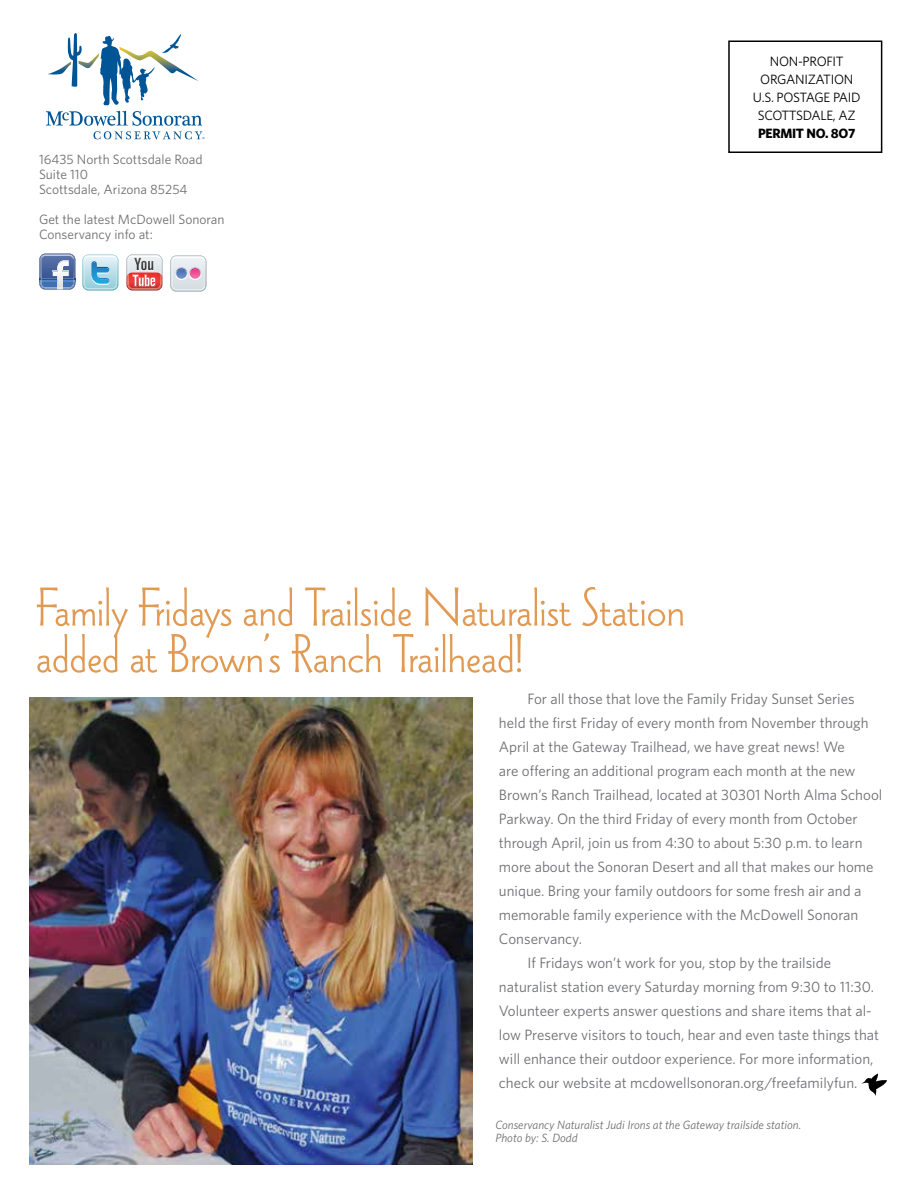
<style>
.page{position:relative;width:918px;height:1188px;background:#fff}
.page>*{position:absolute;margin:0;border:0;box-sizing:border-box;transform-origin:0 0}
.t1{font:57px/46.5px "Wade Sans Light Plain";color:#e09a53}
.t2{font:15px "Whitney";color:#6d6e71}
.t3{font:13.5px/15px "Whitney";color:#6d6e71}
.t4{font:13.5px "Whitney";letter-spacing:-.025em;color:#000}
.t5{font:700 13.5px "Whitney";letter-spacing:-.025em;color:#000}
.t6{font:italic 12px/13.5px "Whitney";color:#6d6e71}
</style>
<div class="page">
<div style="left:728px;top:40px;width:154px;height:113px;border:2px solid #000"></div>
<svg style="left:39px;top:254px;width:36px;height:36px"></svg>
<img style="left:40px;top:255px;width:34px;height:6px">
<svg style="left:82px;top:255px;width:36px;height:35px"></svg>
<svg style="left:170px;top:256px;width:36px;height:35px"></svg>
<svg style="left:126px;top:255px;width:36px;height:35px"></svg>
<svg style="left:46px;top:33px;width:158px;height:106px"></svg>
<svg style="left:861px;top:1074px;width:26px;height:22px"></svg>
<img style="left:30px;top:698px;width:442px;height:466px">
<p class="t3" style="left:39px;top:151px;width:165px">16435 N orth Scottsdale Road<br>Suite 110<br>Scottsdale, Arizona 85254</p>
<p class="t3" style="left:39px;top:211px;width:187px">Get the latest McDowell Sonoran<br>Conservancy info at:</p>
<p class="t4" style="left:770px;top:53px;width:10px">NON</p>
<p class="t4" style="left:798px;top:53px;width:19px">-PROFIT</p>
<p class="t4" style="left:760px;top:71px;width:64px">ORGANI ZATION</p>
<p class="t4" style="left:753px;top:89px;width:40px">U.S. POSTA</p>
<p class="t4" style="left:814px;top:89px;width:33px">GE PAID</p>
<p class="t4" style="left:758px;top:107px;width:2px">SCOTTSDALE</p>
<p class="t4" style="left:833px;top:107px;width:24px">, AZ</p>
<p class="t5" style="left:758px;top:125px;width:99px">PERMIT NO. 8O7</p>
<h1 class="t1" style="left:36px;top:583px;width:650px">Family Fridays and Trailside Naturalist Station added at Brown’s Ranch Trailhead!</h1>
<p class="t2" style="left:499px;top:689px;width:357px">For all those that love the Family Friday Sunset Series</p>
<p class="t2" style="left:499px;top:713px;width:371px">held the first Friday of every month from November through</p>
<p class="t2" style="left:499px;top:737px;width:348px">April at the Gateway Trailhead, we have great news! We</p>
<p class="t2" style="left:499px;top:761px;width:358px">are offering an additional program each month at the new</p>
<p class="t2" style="left:499px;top:785px;width:385px">Brown’s Ranch Trailhead, located at 30301 North Alma School</p>
<p class="t2" style="left:499px;top:809px;width:360px">Parkway. On the third Friday of every month from October</p>
<p class="t2" style="left:499px;top:833px;width:365px">through April, join us from 4:30 to about 5:30 p.m. to learn</p>
<p class="t2" style="left:499px;top:857px;width:376px">more about the Sonoran Desert and all that makes our home</p>
<p class="t2" style="left:499px;top:881px;width:364px">unique. Bring your family outdoors for some fresh air and a</p>
<p class="t2" style="left:499px;top:905px;width:361px">memorable family experience with the McDowell Sonoran</p>
<p class="t2" style="left:499px;top:929px;width:85px">Conservancy.</p>
<p class="t2" style="left:527px;top:953px;width:305px">If Fridays won’t work for you, stop by the trailside</p>
<p class="t2" style="left:499px;top:977px;width:377px">naturalist station every Saturday morning from 9:30 to 11:30.</p>
<p class="t2" style="left:499px;top:1001px;width:374px">Volunteer experts answer questions and share items that al-</p>
<p class="t2" style="left:499px;top:1025px;width:382px">low Preserve visitors to touch, hear and even taste things that</p>
<p class="t2" style="left:499px;top:1049px;width:376px">will enhance their outdoor experience. For more information,</p>
<p class="t2" style="left:499px;top:1073px;width:360px">check our website at mcdowellsonoran.org/freefamilyfun.</p>
<p class="t6" style="left:495px;top:1117px;width:307px">Conservancy Naturalist Judi Irons at the Gateway trailside station.<br>Photo by: S. Dodd</p>
</div>
